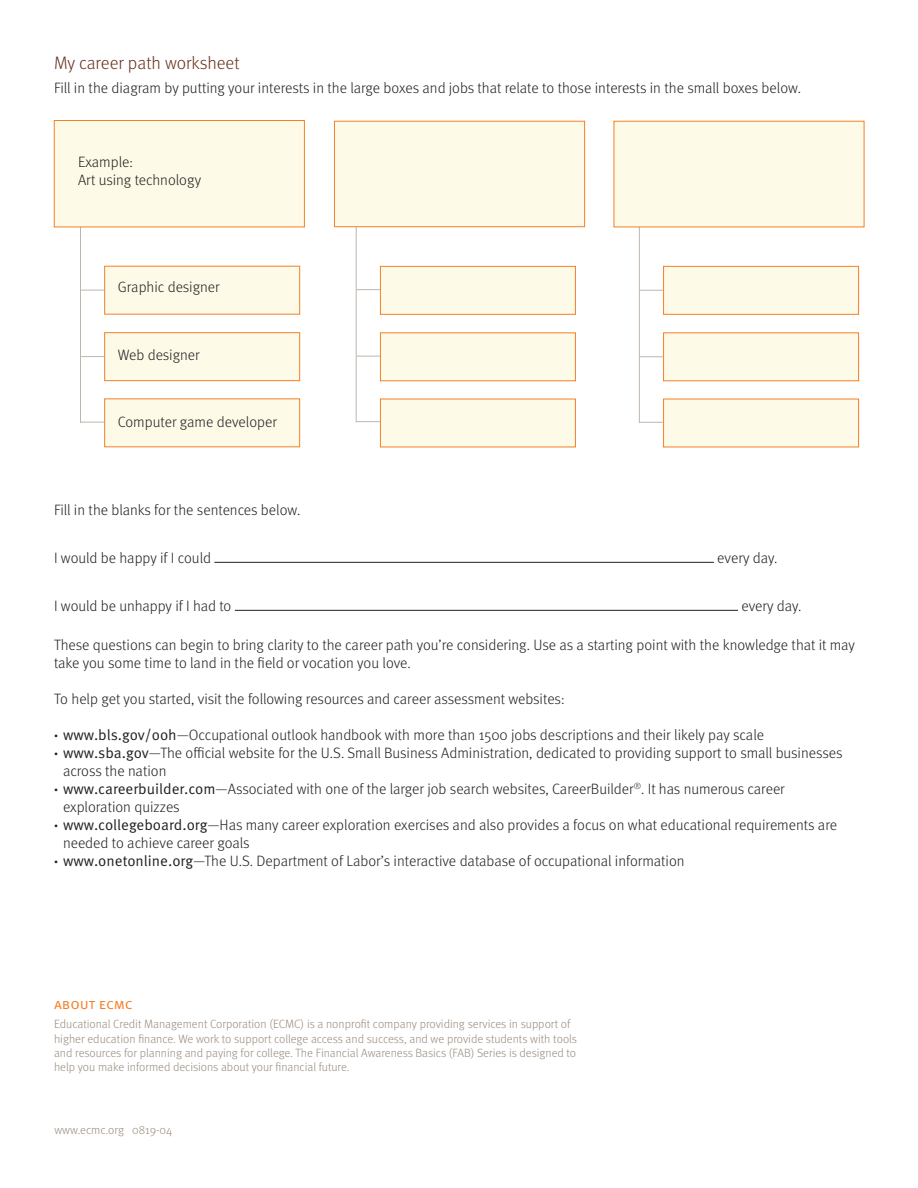
<style>
.page{position:relative;width:918px;height:1188px;background:#fff}
.page>*{position:absolute;margin:0;border:0;box-sizing:border-box;transform-origin:0 0}
.Header_1{font:300 18px "Meta OT";color:#68311e}
.t1{font:300 15px/18px "Meta OT";color:#231f20}
.Header_2{font:15px "Meta OT Norm";letter-spacing:-.01em;color:#f48026}
.Bulleted_list{font:300 12px/14.4px "Meta OT";color:#998b7d}
.s1{font-weight:700}
.s2{font-family:"Meta OT Norm";font-weight:400}
</style>
<div class="page">
<hr style="left:214px;top:562px;width:500px;height:1px;background:#231f20">
<hr style="left:235px;top:610px;width:503px;height:1px;background:#231f20">
<div style="left:104px;top:266px;width:196px;height:48px;background:#fefae8;border:1px solid #f48026"></div>
<hr style="left:639px;top:130px;width:1px;height:293px;background:#beb6ad">
<hr style="left:356px;top:130px;width:1px;height:292px;background:#beb6ad">
<hr style="left:80px;top:130px;width:1px;height:293px;background:#beb6ad">
<div style="left:54px;top:120px;width:251px;height:107px;background:#fefae8;border:1px solid #f48026"></div>
<div style="left:334px;top:121px;width:251px;height:106px;background:#fefae8;border:1px solid #f48026"></div>
<div style="left:614px;top:121px;width:250px;height:106px;background:#fefae8;border:1px solid #f48026"></div>
<div style="left:104px;top:332px;width:196px;height:49px;background:#fefae8;border:1px solid #f48026"></div>
<div style="left:104px;top:399px;width:196px;height:48px;background:#fefae8"></div>
<div style="left:380px;top:266px;width:196px;height:49px;background:#fefae8;border:1px solid #f48026"></div>
<div style="left:380px;top:333px;width:196px;height:48px;background:#fefae8;border:1px solid #f48026"></div>
<div style="left:380px;top:399px;width:196px;height:48px;background:#fefae8"></div>
<div style="left:663px;top:266px;width:196px;height:49px;background:#fefae8;border:1px solid #f48026"></div>
<div style="left:663px;top:333px;width:196px;height:48px;background:#fefae8;border:1px solid #f48026"></div>
<div style="left:663px;top:399px;width:196px;height:48px;background:#fefae8"></div>
<svg style="left:640px;top:290px;width:23px;height:1px"></svg>
<svg style="left:640px;top:356px;width:23px;height:1px"></svg>
<svg style="left:640px;top:422px;width:23px;height:1px"></svg>
<svg style="left:357px;top:289px;width:23px;height:1px"></svg>
<svg style="left:356px;top:356px;width:24px;height:1px"></svg>
<svg style="left:357px;top:421px;width:23px;height:1px"></svg>
<svg style="left:81px;top:290px;width:23px;height:1px"></svg>
<svg style="left:81px;top:356px;width:23px;height:1px"></svg>
<svg style="left:81px;top:422px;width:23px;height:1px"></svg>
<p class="Header_1" style="left:54px;top:52px;width:187px">My career path worksheet</p>
<p class="t1" style="left:54px;top:79px;width:749px">Fill in the diagram by putting your interests in the large boxes and jobs that relate to those interests in the small boxes below.</p>
<p class="t1" style="left:78px;top:153px;width:125px">Example:<br>Art using technology</p>
<p class="t1" style="left:118px;top:278px;width:103px">Graphic designer</p>
<p class="t1" style="left:118px;top:347px;width:83px">Web designer</p>
<p class="t1" style="left:118px;top:413px;width:161px">Computer game developer</p>
<p class="t1" style="left:54px;top:501px;width:248px">Fill in the blanks for the sentences below.</p>
<p class="t1" style="left:54px;top:549px;width:159px">I would be happy if I could</p>
<p class="t1" style="left:717px;top:549px;width:62px">every day.</p>
<p class="t1" style="left:54px;top:597px;width:179px">I would be unhappy if I had to</p>
<p class="t1" style="left:741px;top:597px;width:62px">every day.</p>
<p class="t1" style="left:54px;top:636px;width:803px">These questions can begin to bring clarity to the career path you’re considering. Use as a starting point with the knowledge that it may take you some time to land in the field or vocation you love.</p>
<p class="t1" style="left:54px;top:690px;width:512px">To help get you started, visit the following resources and career assessment websites:</p>
<p class="t1" style="left:54px;top:726px;width:712px"><span class="s1">·</span> <span class="s2">www.bls.gov/ooh</span>—Occupational outlook handbook with more than 1500 jobs descriptions and their likely pay scale</p>
<p class="t1" style="left:63px;top:744px;width:781px;text-indent:-9px"><span class="s1">·</span> <span class="s2">www.sba.gov</span>—The official website for the U.S. Small Business Administration, dedicated to providing support to small businesses across the nation</p>
<p class="t1" style="left:63px;top:780px;width:723px;text-indent:-9px"><span class="s1">·</span> <span class="s2">www.careerbuilder.com</span>—Associated with one of the larger job search websites, CareerBuilder<sup>®</sup>. It has numerous career exploration quizzes</p>
<p class="t1" style="left:63px;top:816px;width:776px;text-indent:-9px"><span class="s1">·</span> <span class="s2">www.collegeboard.org</span>—Has many career exploration exercises and also provides a focus on what educational requirements are needed to achieve career goals</p>
<p class="t1" style="left:54px;top:852px;width:632px"><span class="s1">·</span> <span class="s2">www.onetonline.org</span>—The U.S. Department of Labor’s interactive database of occupational information</p>
<p class="Header_2" style="left:54px;top:995px;width:80px">about ecmc</p>
<p class="Bulleted_list" style="left:54px;top:1017px;width:525px">Educational Credit Management Corporation (ECMC) is a nonprofit company providing services in support of higher education finance. We work to support college access and success, and we provide students with tools and resources for planning and paying for college. The Financial Awareness Basics (FAB) Series is designed to help you make informed decisions about your financial future.</p>
<p class="Bulleted_list" style="left:54px;top:1123px;width:119px">www.ecmc.org 0819-04</p>
</div>
